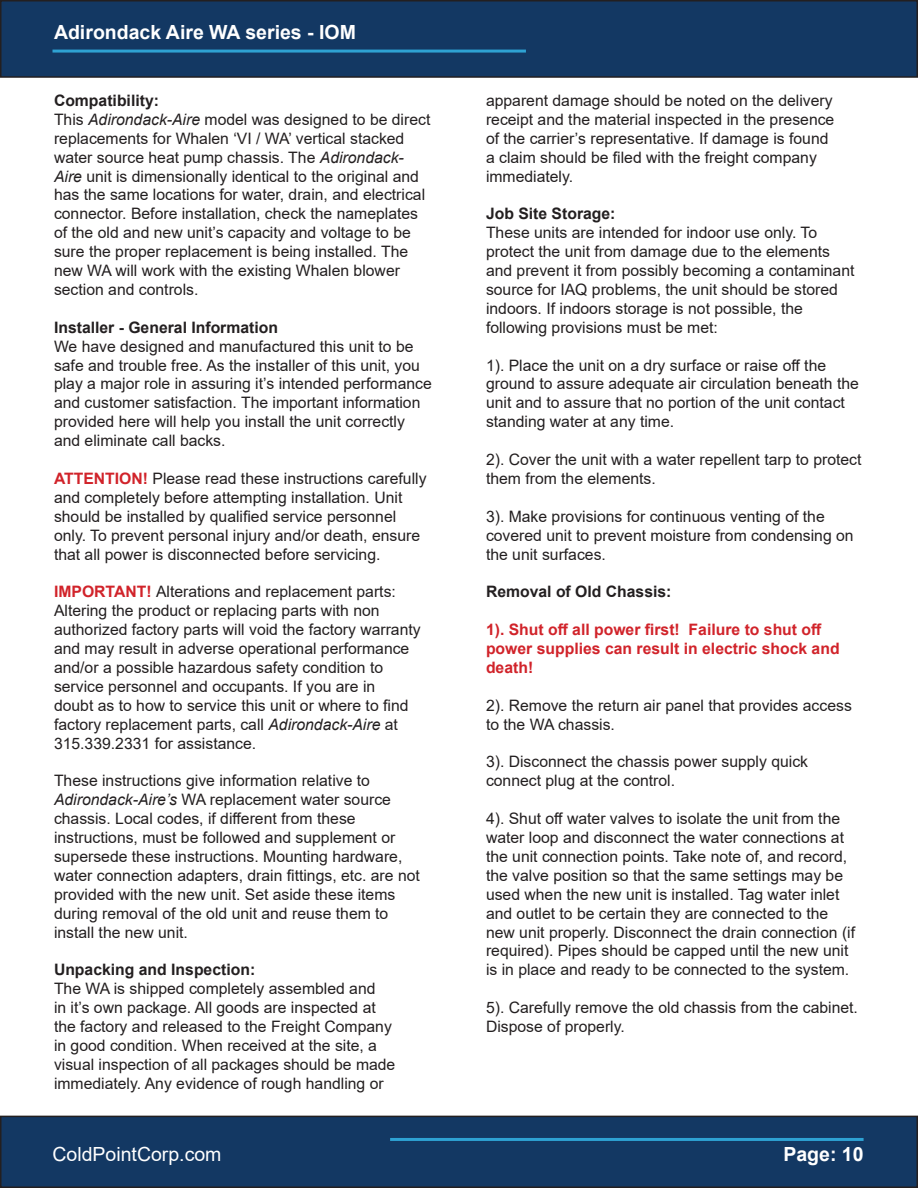
<style>
.page{position:relative;width:918px;height:1188px;background:#fff}
.page>*{position:absolute;margin:0;border:0;box-sizing:border-box;transform-origin:0 0}
.t1{font:700 19.5px "Arial";color:#fff}
.t2{font:19.5px "Arial";color:#fff}
.t3{font:15.75px/18.9px "Arial";color:#231f20}
.t4{font:700 15.75px "Arial";color:#231f20}
.t5{font:700 15.75px/18.9px "Arial";color:#d1232a}
.s1{font-style:italic}
.s2{font-weight:700;color:#d1232a}
</style>
<div class="page">
<div style="left:1px;top:1116px;width:916px;height:71px;background:#133863"></div>
<div style="left:0;top:1116px;width:918px;height:72px;border:2px solid #231f20"></div>
<div style="left:1px;top:1px;width:916px;height:76px;background:#133863"></div>
<div style="left:0;top:0;width:918px;height:78px;border:2px solid #231f20"></div>
<hr style="left:52px;top:50px;width:474px;height:3px;background:#2ea2d3">
<hr style="left:390px;top:1138px;width:474px;height:3px;background:#2ea2d3">
<p class="t1" style="left:54px;top:19px;width:303px">Adirondack Aire WA series - IOM</p>
<p class="t4" style="left:54px;top:89px;width:107px">Compatibility:</p>
<p class="t3" style="left:54px;top:110px;width:378px">This <span class="s1">Adirondack-Aire</span> model was designed to be direct replacements for Whalen ‘VI / WA’ vertical stacked water source heat pump chassis. The <span class="s1">Adirondack-Aire</span> unit is dimensionally identical to the original and has the same locations for water, drain, and electrical connector. Before installation, check the nameplates of the old and new unit’s capacity and voltage to be sure the proper replacement is being installed. The new WA will work with the existing Whalen blower section and controls.</p>
<p class="t4" style="left:54px;top:316px;width:226px">Installer - General Information</p>
<p class="t3" style="left:54px;top:337px;width:379px">We have designed and manufactured this unit to be safe and trouble free. As the installer of this unit, you play a major role in assuring it’s intended performance and customer satisfaction. The important information provided here will help you install the unit correctly and eliminate call backs.</p>
<p class="t3" style="left:54px;top:469px;width:374px"><span class="s2">ATTENTION!</span> Please read these instructions carefully and completely before attempting installation. Unit should be installed by qualified service personnel only. To prevent personal injury and/or death, ensure that all power is disconnected before servicing.</p>
<p class="t3" style="left:54px;top:582px;width:368px"><span class="s2">IMPORTANT!</span> Alterations and replacement parts:<br>Altering the product or replacing parts with non authorized factory parts will void the factory warranty and may result in adverse operational performance and/or a possible hazardous safety condition to service personnel and occupants. If you are in<br>doubt as to how to service this unit or where to find factory replacement parts, call <span class="s1">Adirondack-Aire</span> at 315.339.2331 for assistance.</p>
<p class="t3" style="left:54px;top:771px;width:367px">These instructions give information relative to <span class="s1">Adirondack-Aire’s</span> WA replacement water source chassis. Local codes, if different from these instructions, must be followed and supplement or supersede these instructions. Mounting hardware, water connection adapters, drain fittings, etc. are not provided with the new unit. Set aside these items during removal of the old unit and reuse them to install the new unit.</p>
<p class="t4" style="left:54px;top:959px;width:203px">Unpacking and Inspection:</p>
<p class="t3" style="left:54px;top:979px;width:343px">The WA is shipped completely assembled and<br>in it’s own package. All goods are inspected at the factory and released to the Freight Company in good condition. When received at the site, a visual inspection of all packages should be made immediately. Any evidence of rough handling or</p>
<p class="t3" style="left:486px;top:91px;width:350px">apparent damage should be noted on the delivery receipt and the material inspected in the presence of the carrier’s representative. If damage is found a claim should be filed with the freight company immediately.</p>
<p class="t4" style="left:486px;top:203px;width:131px">Job Site Storage:</p>
<p class="t3" style="left:486px;top:223px;width:370px">These units are intended for indoor use only. To protect the unit from damage due to the elements and prevent it from possibly becoming a contaminant source for IAQ problems, the unit should be stored indoors. If indoors storage is not possible, the following provisions must be met:</p>
<p class="t3" style="left:486px;top:355px;width:374px">1). Place the unit on a dry surface or raise off the ground to assure adequate air circulation beneath the unit and to assure that no portion of the unit contact standing water at any time.</p>
<p class="t3" style="left:486px;top:450px;width:377px">2). Cover the unit with a water repellent tarp to protect them from the elements.</p>
<p class="t3" style="left:486px;top:507px;width:369px">3). Make provisions for continuous venting of the covered unit to prevent moisture from condensing on the unit surfaces.</p>
<p class="t4" style="left:486px;top:581px;width:187px">Removal of Old Chassis:</p>
<p class="t5" style="left:486px;top:620px;width:355px">1). Shut off all power first! Failure to shut off power supplies can result in electric shock and death!</p>
<p class="t3" style="left:486px;top:696px;width:367px">2). Remove the return air panel that provides access to the WA chassis.</p>
<p class="t3" style="left:486px;top:752px;width:324px">3). Disconnect the chassis power supply quick connect plug at the control.</p>
<p class="t3" style="left:486px;top:809px;width:371px">4). Shut off water valves to isolate the unit from the water loop and disconnect the water connections at the unit connection points. Take note of, and record, the valve position so that the same settings may be used when the new unit is installed. Tag water inlet and outlet to be certain they are connected to the new unit properly. Disconnect the drain connection (if required). Pipes should be capped until the new unit is in place and ready to be connected to the system.</p>
<p class="t3" style="left:486px;top:998px;width:374px">5). Carefully remove the old chassis from the cabinet.<br>Dispose of properly.</p>
<p class="t2" style="left:52px;top:1141px;width:171px">ColdPointCorp.com</p>
<p class="t1" style="left:783px;top:1141px;width:82px">Page: 10</p>
</div>
